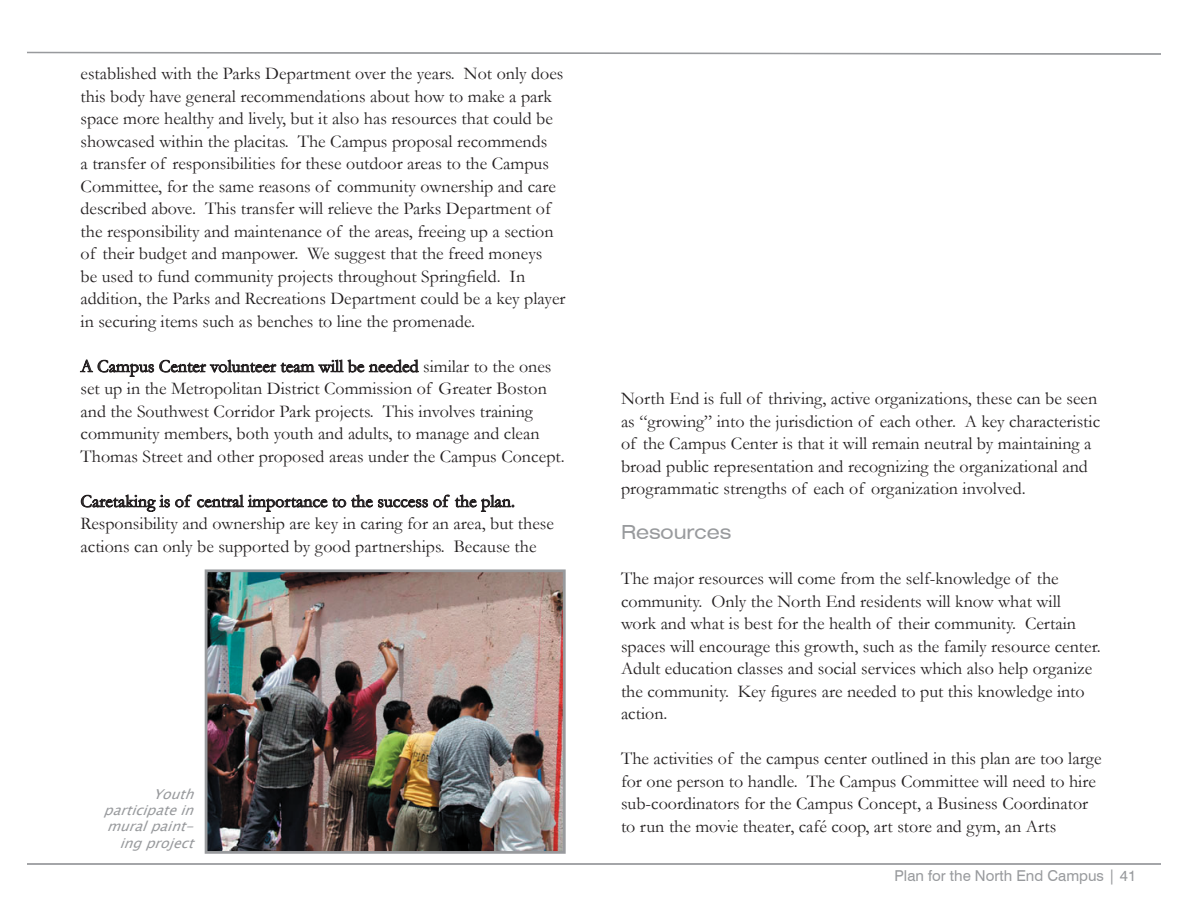
<style>
.page{position:relative;width:1188px;height:918px;background:#fff}
.page>*{position:absolute;margin:0;border:0;box-sizing:border-box;transform-origin:0 0}
.t1{font:expanded 19.5px "Swiss 721 BT";color:#989a9d}
.t2{font:18px/22.5px "Garamond";color:#231f20}
.t3{font:15px "Swiss 721 BT";color:#989a9d}
.t4{font:italic 13.65px/16.4px "Lucida Sans Unicode";color:#989a9d;text-align:right}
</style>
<div class="page">
<hr style="left:27px;top:863px;width:1134px;height:2px;background:#989a9d">
<svg style="left:27px;top:51px;width:1134px;height:4px"></svg>
<img style="left:209px;top:573px;width:353px;height:277px">
<div style="left:205px;top:569px;width:361px;height:285px;border:3px solid #989a9d"></div>
<svg style="left:80px;top:359px;width:339px;height:18px"></svg>
<svg style="left:80px;top:494px;width:435px;height:18px"></svg>
<p class="t2" style="left:81px;top:62px;width:487px">established with the Parks Department over the years. Not only does this body have general recommendations about how to make a park space more healthy and lively, but it also has resources that could be showcased within the placitas. The Campus proposal recommends<br>a transfer of responsibilities for these outdoor areas to the Campus Committee, for the same reasons of community ownership and care described above. This transfer will relieve the Parks Department of the responsibility and maintenance of the areas, freeing up a section of their budget and manpower. We suggest that the freed moneys<br>be used to fund community projects throughout Springfield. In addition, the Parks and Recreations Department could be a key player in securing items such as benches to line the promenade.</p>
<p class="t2" style="left:81px;top:354px;width:486px">A Campus Center volunteer team will be needed similar to the ones set up in the Metropolitan District Commission of Greater Boston and the Southwest Corridor Park projects. This involves training community members, both youth and adults, to manage and clean Thomas Street and other proposed areas under the Campus Concept.</p>
<p class="t2" style="left:81px;top:489px;width:475px">Caretaking is of central importance to the success of the plan.<br>Responsibility and ownership are key in caring for an area, but these actions can only be supported by good partnerships. Because the</p>
<p class="t4" style="left:104px;top:786px;width:99px">Youth participatein muralpaint&shy;ingproject</p>
<p class="t2" style="left:621px;top:387px;width:481px">North End is full of thriving, active organizations, these can be seen as “growing” into the jurisdiction of each other. A key characteristic of the Campus Center is that it will remain neutral by maintaining a broad public representation and recognizing the organizational and programmatic strengths of each of organization involved.</p>
<p class="t1" style="left:621px;top:521px;width:112px">Resources</p>
<p class="t2" style="left:621px;top:567px;width:481px">The major resources will come from the self-knowledge of the community. Only the North End residents will know what will<br>work and what is best for the health of their community. Certain spaces will encourage this growth, such as the family resource center.<br>Adult education classes and social services which also help organize the community. Key figures are needed to put this knowledge into action.</p>
<p class="t2" style="left:621px;top:747px;width:482px">The activities of the campus center outlined in this plan are too large for one person to handle. The Campus Committee will need to hire sub-coordinators for the Campus Concept, a Business Coordinator to run the movie theater, café coop, art store and gym, an Arts</p>
<p class="t3" style="left:895px;top:867px;width:243px">Plan for the North End Campus | 41</p>
</div>
